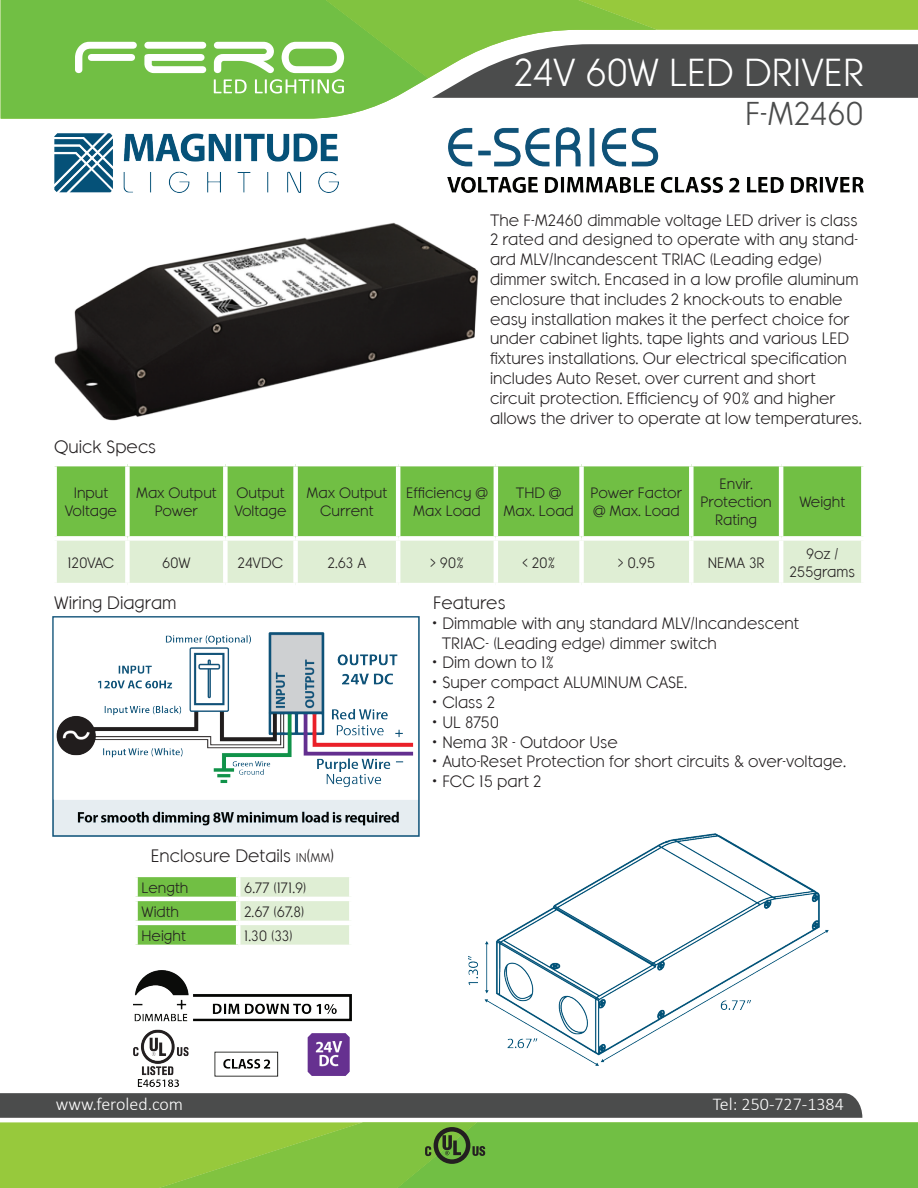
<style>
.page{position:relative;width:918px;height:1188px;background:#fff}
.page>*{position:absolute;margin:0;border:0;box-sizing:border-box;transform-origin:0 0}
.t1{font:39px "Banks Miles Single Line";color:#fff}
.t2{font:33px "Banks Miles Single Line";color:#4b4c4c}
.t3{font:18px "Banks Miles Single Line";color:#231f20}
.t4{font:300 18px "Calibri";color:#fff}
.t5{font:16.5px/19.8px "Banks Miles Single Line";color:#231f20}
.t6{font:15px/18px "Banks Miles Single Line";color:#231f20;text-align:center}
.s1{font-size:12.6px}
.s2{font-style:inherit}
</style>
<div class="page">
<div style="left:1px;top:0;width:393px;height:119px;background:#71bf44"></div>
<svg style="left:75px;top:42px;width:62px;height:31px"></svg>
<svg style="left:144px;top:42px;width:62px;height:31px"></svg>
<svg style="left:214px;top:0;width:704px;height:98px;background:#82a461"></svg>
<svg style="left:0;top:1093px;width:918px;height:95px;background:#7aa84f"></svg>
<div style="left:434px;top:1127px;width:36px;height:37px;border:4px solid #231f20;border-radius:50%"></div>
<img style="left:54px;top:134px;width:284px;height:59px">
<img style="left:54px;top:223px;width:425px;height:198px">
<img style="left:448px;top:127px;width:415px;height:66px">
<svg style="left:138px;top:877px;width:211px;height:68px;background:#acd891"></svg>
<hr style="left:236px;top:877px;width:4px;height:20px;background:#fff">
<hr style="left:133px;top:897px;width:105px;height:4px;background:#fff">
<hr style="left:238px;top:897px;width:116px;height:4px;background:#fff">
<hr style="left:236px;top:901px;width:4px;height:20px;background:#fff">
<hr style="left:133px;top:921px;width:105px;height:4px;background:#fff">
<hr style="left:238px;top:921px;width:116px;height:4px;background:#fff">
<hr style="left:236px;top:925px;width:4px;height:20px;background:#fff">
<img style="left:52px;top:616px;width:367px;height:220px">
<img style="left:133px;top:971px;width:219px;height:115px">
<div style="left:57px;top:466px;width:804px;height:70px;background:#71bf44"></div>
<div style="left:57px;top:541px;width:804px;height:42px;background:#dfeed4"></div>
<div style="left:125px;top:466px;width:5px;height:70px;background:#fff"></div>
<div style="left:223px;top:466px;width:5px;height:70px;background:#fff"></div>
<div style="left:293px;top:466px;width:5px;height:70px;background:#fff"></div>
<hr style="left:396px;top:466px;width:4px;height:70px;background:#fff">
<hr style="left:494px;top:466px;width:4px;height:70px;background:#fff">
<div style="left:579px;top:466px;width:5px;height:70px;background:#fff"></div>
<div style="left:689px;top:466px;width:5px;height:70px;background:#fff"></div>
<hr style="left:779px;top:466px;width:4px;height:70px;background:#fff">
<div style="left:125px;top:541px;width:5px;height:42px;background:#fff"></div>
<div style="left:223px;top:541px;width:5px;height:42px;background:#fff"></div>
<div style="left:293px;top:541px;width:5px;height:42px;background:#fff"></div>
<hr style="left:396px;top:541px;width:4px;height:42px;background:#fff">
<hr style="left:494px;top:541px;width:4px;height:42px;background:#fff">
<div style="left:579px;top:541px;width:5px;height:42px;background:#fff"></div>
<div style="left:689px;top:541px;width:5px;height:42px;background:#fff"></div>
<hr style="left:779px;top:541px;width:4px;height:42px;background:#fff">
<img style="left:468px;top:833px;width:361px;height:232px">
<h1 class="t1" style="left:514px;top:46px;width:352px">24V 60W LED DRIVER</h1>
<h2 class="t2" style="left:745px;top:91px;width:120px">F-M2460</h2>
<p class="t3" style="left:54px;top:435px;width:104px">Quick Specs</p>
<p class="t5" style="left:490px;top:209px;width:373px">The F-M2460 dimmable voltage LED driver is class 2 rated and designed to operate with any stand&shy;ard MLV/Incandescent TRIAC (Leading edge) dimmer switch. Encased in a low profile aluminum enclosure that includes 2 knock-outs to enable easy installation makes it the perfect choice for under cabinet lights, tape lights and various LED fixtures installations. Our electrical specification includes Auto Reset, over current and short circuit protection. Efficiency of 90% and higher allows the driver to operate at low temperatures.</p>
<p class="t6" style="left:65px;top:483px;width:54px">Input<br>Voltage</p>
<p class="t6" style="left:136px;top:483px;width:82px">Max Output<br>Power</p>
<p class="t6" style="left:234px;top:483px;width:54px;text-align:left">Output<br>Voltage</p>
<p class="t6" style="left:307px;top:483px;width:82px">Max Output<br>Current</p>
<p class="t6" style="left:406px;top:483px;width:83px">Efficiency @<br>Max Load</p>
<p class="t6" style="left:504px;top:483px;width:72px">THD @<br>Max. Load</p>
<p class="t6" style="left:591px;top:483px;width:93px;text-align:left">Power Factor @ Max. Load</p>
<p class="t6" style="left:701px;top:474px;width:73px">Envir.<br>Protection<br>Rating</p>
<p class="t6" style="left:799px;top:492px;width:47px">Weight</p>
<p class="t6" style="left:68px;top:553px;width:48px">120VAC</p>
<p class="t6" style="left:162px;top:553px;width:30px">60W</p>
<p class="t6" style="left:238px;top:553px;width:47px">24VDC</p>
<p class="t6" style="left:328px;top:553px;width:40px">2.63 A</p>
<p class="t6" style="left:430px;top:553px;width:35px">&gt; 90%</p>
<p class="t6" style="left:522px;top:553px;width:35px">&lt; 20%</p>
<p class="t6" style="left:618px;top:553px;width:39px">&gt; 0.95</p>
<p class="t6" style="left:708px;top:553px;width:59px">NEMA 3R</p>
<p class="t6" style="left:790px;top:544px;width:67px">9oz /<br>255grams</p>
<p class="t3" style="left:54px;top:590px;width:124px">Wiring Diagram</p>
<p class="t3" style="left:151px;top:843px;width:185px">Enclosure Details <span class="s1">IN</span><span class="s2">(</span><span class="s1">MM</span><span class="s2">)</span></p>
<p class="t6" style="left:142px;top:878px;width:48px">Length</p>
<p class="t6" style="left:244px;top:878px;width:64px">6.77 (171.9)</p>
<p class="t6" style="left:142px;top:902px;width:39px">Width</p>
<p class="t6" style="left:244px;top:902px;width:62px">2.67 (67.8)</p>
<p class="t6" style="left:142px;top:926px;width:46px">Height</p>
<p class="t6" style="left:244px;top:926px;width:50px">1.30 (33)</p>
<p class="t3" style="left:433px;top:590px;width:74px">Features</p>
<p class="t5" style="left:433px;top:612px;width:367px">• Dimmable with any standard MLV/Incandescent</p>
<p class="t5" style="left:442px;top:632px;width:277px">TRIAC- (Leading edge) dimmer switch</p>
<p class="t5" style="left:433px;top:652px;width:122px">• Dim down to 1%</p>
<p class="t5" style="left:433px;top:671px;width:256px">• Super compact ALUMINUM CASE.</p>
<p class="t5" style="left:433px;top:691px;width:63px">• Class 2</p>
<p class="t5" style="left:433px;top:711px;width:67px">• UL 8750</p>
<p class="t5" style="left:433px;top:731px;width:186px">• Nema 3R - Outdoor Use</p>
<p class="t5" style="left:433px;top:751px;width:414px">• Auto-Reset Protection for short circuits &amp; over-voltage.</p>
<p class="t5" style="left:433px;top:770px;width:110px">• FCC 15 part 2</p>
<p class="t4" style="left:56px;top:1093px;width:129px">www.feroled.com</p>
<p class="t4" style="left:713px;top:1093px;width:133px">Tel: 250-727-1384</p>
</div>
